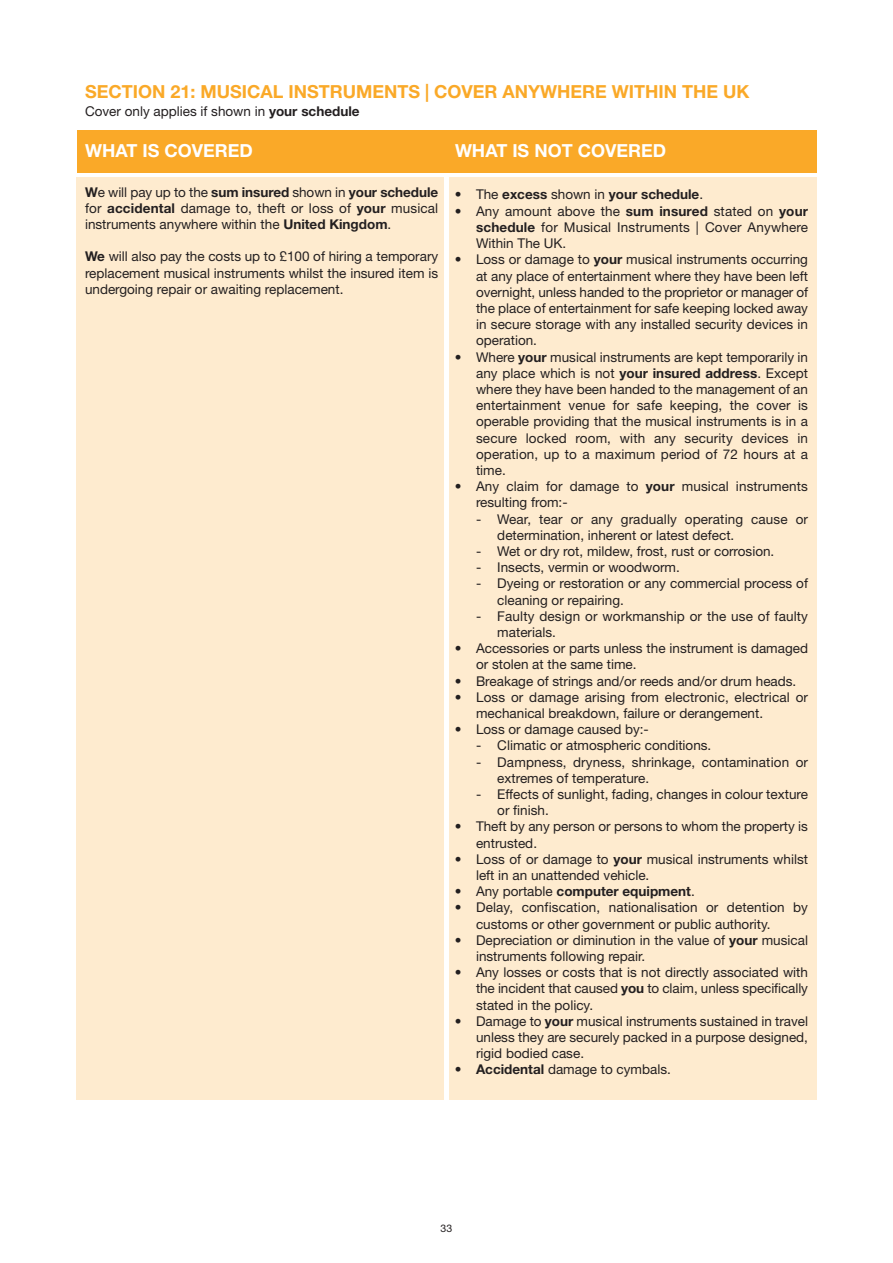
<style>
.page{position:relative;width:893px;height:1263px;background:#fff}
.page>*{position:absolute;margin:0;border:0;box-sizing:border-box;transform-origin:0 0}
.t1{font:700 18px "Helvetica Neue LT Std";color:#faa928}
.t2{font:700 18px "Helvetica Neue LT Std";color:#fff}
.t3{font:13.5px/16.2px "Helvetica Neue LT Std";color:#231f20}
.t4{font:700 13.5px "Helvetica Neue LT Std";color:#231f20}
.t5{font:10.5px "Helvetica Neue LT Std";color:#231f20}
.s1{font-weight:700}
.s2{font-weight:400}
</style>
<div class="page">
<div style="left:77px;top:177px;width:367px;height:922px;background:#feebcf"></div>
<div style="left:449px;top:177px;width:367px;height:922px;background:#feebcf"></div>
<div style="left:77px;top:131px;width:739px;height:42px;background:#faa928"></div>
<h1 class="t1" style="left:85px;top:85px;width:666px">SECTION 21: MUSICAL INSTRUMENTS | COVER ANYWHERE WITHIN THE UK</h1>
<p class="t3" style="left:85px;top:105px;width:276px">Cover only applies if shown in <span class="s1">your schedule</span></p>
<h1 class="t2" style="left:85px;top:144px;width:169px">WHAT IS COVERED</h1>
<h1 class="t2" style="left:455px;top:144px;width:213px">WHAT IS NOT COVERED</h1>
<p class="t3" style="left:85px;top:185px;width:355px;text-align:justify"><span class="s1">W</span>e will pay up to the <span class="s1">sum insured</span> shown in <span class="s1">your schedule </span>for <span class="s1">accidental</span> damage to, theft or loss of <span class="s1">your</span> musical instruments anywhere within the <span class="s1">United Kingdom</span>.</p>
<p class="t3" style="left:85px;top:250px;width:355px;text-align:justify"><span class="s1">We</span> will also pay the costs up to £100 of hiring a temporary replacement musical instruments whilst the insured item is undergoing repair or awaiting replacement.</p>
<p class="t4" style="left:455px;top:190px;width:250px"><span class="s2">• The</span> excess <span class="s2">shown in</span> your schedule<span class="s2">.</span></p>
<p class="t3" style="left:476px;top:204px;width:333px;text-align:justify;text-indent:-21px">• Any amount above the <span class="s1">sum insured</span> stated on <span class="s1">your schedule</span> for Musical Instruments | Cover Anywhere Within The UK.</p>
<p class="t3" style="left:476px;top:253px;width:333px;text-align:justify;text-indent:-21px">• Loss or damage to <span class="s1">your</span> musical instruments occurring at any place of entertainment where they have been left overnight, unless handed to the proprietor or manager of the place of entertainment for safe keeping locked away in secure storage with any installed security devices in operation.</p>
<p class="t3" style="left:476px;top:350px;width:333px;text-align:justify;text-indent:-21px">• Where <span class="s1">your</span> musical instruments are kept temporarily in any place which is not <span class="s1">your insured address</span>. Except where they have been handed to the management of an entertainment venue for safe keeping, the cover is operable providing that the musical instruments is in a secure locked room, with any security devices in operation, up to a maximum period of 72 hours at a time.</p>
<p class="t3" style="left:476px;top:479px;width:333px;text-indent:-21px">• Any claim for damage to <span class="s1">your</span> musical instruments resulting from:-</p>
<p class="t3" style="left:497px;top:512px;width:312px;text-indent:-21px">- Wear, tear or any gradually operating cause or determination, inherent or latest defect.</p>
<p class="t3" style="left:476px;top:544px;width:300px">- Wet or dry rot, mildew, frost, rust or corrosion.</p>
<p class="t3" style="left:476px;top:560px;width:205px">- Insects, vermin or woodworm.</p>
<p class="t3" style="left:497px;top:577px;width:312px;text-indent:-21px">- Dyeing or restoration or any commercial process of cleaning or repairing.</p>
<p class="t3" style="left:497px;top:609px;width:312px;text-indent:-21px">- Faulty design or workmanship or the use of faulty materials.</p>
<p class="t3" style="left:476px;top:641px;width:333px;text-indent:-21px">• Accessories or parts unless the instrument is damaged or stolen at the same time.</p>
<p class="t3" style="left:455px;top:674px;width:343px">• Breakage of strings and/or reeds and/or drum heads.</p>
<p class="t3" style="left:476px;top:690px;width:333px;text-indent:-21px">• Loss or damage arising from electronic, electrical or mechanical breakdown, failure or derangement.</p>
<p class="t3" style="left:455px;top:722px;width:196px">• Loss or damage caused by:-</p>
<p class="t3" style="left:476px;top:739px;width:237px">- Climatic or atmospheric conditions.</p>
<p class="t3" style="left:497px;top:755px;width:312px;text-indent:-21px">- Dampness, dryness, shrinkage, contamination or extremes of temperature.</p>
<p class="t3" style="left:497px;top:787px;width:312px;text-indent:-21px">- Effects of sunlight, fading, changes in colour texture or finish.</p>
<p class="t3" style="left:476px;top:820px;width:333px;text-indent:-21px">• Theft by any person or persons to whom the property is entrusted.</p>
<p class="t3" style="left:476px;top:852px;width:333px;text-indent:-21px">• Loss of or damage to <span class="s1">your</span> musical instruments whilst left in an unattended vehicle.</p>
<p class="t4" style="left:455px;top:886px;width:241px"><span class="s2">• Any portable</span> computer equipment<span class="s2">.</span></p>
<p class="t3" style="left:476px;top:901px;width:333px;text-indent:-21px">• Delay, confiscation, nationalisation or detention by customs or other government or public authority.</p>
<p class="t3" style="left:476px;top:933px;width:333px;text-indent:-21px">• Depreciation or diminution in the value of <span class="s1">your</span> musical instruments following repair.</p>
<p class="t3" style="left:476px;top:965px;width:333px;text-align:justify;text-indent:-21px">• Any losses or costs that is not directly associated with the incident that caused <span class="s1">you</span> to claim, unless specifically stated in the policy.</p>
<p class="t3" style="left:476px;top:1014px;width:333px;text-align:justify;text-indent:-21px">• Damage to <span class="s1">your</span> musical instruments sustained in travel unless they are securely packed in a purpose designed, rigid bodied case.</p>
<p class="t3" style="left:455px;top:1063px;width:218px">• <span class="s1">Accidental</span> damage to cymbals.</p>
<p class="t5" style="left:441px;top:1225px;width:13px">33</p>
</div>
